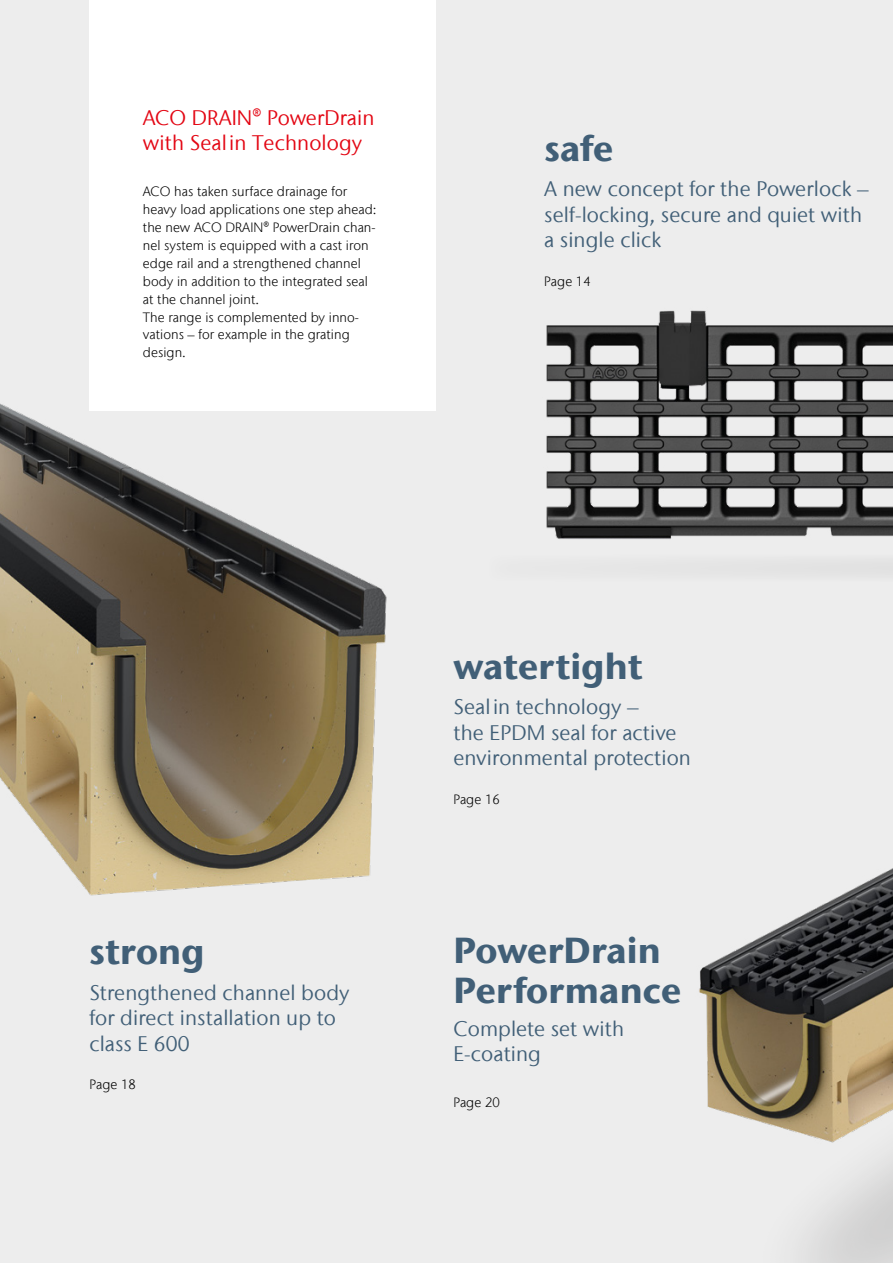
<style>
.page{position:relative;width:893px;height:1263px;background:#ededed}
.page>*{position:absolute;margin:0;border:0;box-sizing:border-box;transform-origin:0 0}
.t1{font:700 36px/39.6px "Stone Sans IIITC Com";letter-spacing:.005em;color:#415f77}
.t2{font:21px/25.2px "Stone Sans IIITC Com";letter-spacing:.005em;color:#415f77}
.t3{font:21px/25.2px "Stone Sans IIITC Com";letter-spacing:.005em;color:#e30613}
.t4{font:300 13.5px/17.9px "Stone Sans IIITC Com";letter-spacing:.005em;color:#000}
</style>
<div class="page">
<img style="left:546px;top:310px;width:347px;height:229px">
<img style="left:699px;top:868px;width:194px;height:277px">
<img style="left:0;top:403px;width:387px;height:493px">
<div style="left:89px;top:0;width:346px;height:411px;background:#fff"></div>
<h2 class="t3" style="left:143px;top:105px;width:233px">ACO DRAIN® PowerDrain with Seal in Technology</h2>
<p class="t4" style="left:143px;top:183px;width:235px">ACO has taken surface drainage for heavy load applications one step ahead: the new ACO DRAIN® PowerDrain chan&shy;nel system is equipped with a cast iron edge rail and a strengthened channel body in addition to the integrated seal at the channel joint.<br>The range is complemented by inno&shy;vations – for example in the grating design.</p>
<h1 class="t1" style="left:544px;top:127px;width:70px">safe</h1>
<h2 class="t2" style="left:544px;top:176px;width:326px">A new concept for the Powerlock – self-locking, secure and quiet with a single click</h2>
<p class="t4" style="left:544px;top:272px;width:48px">Page 14</p>
<h1 class="t1" style="left:89px;top:931px;width:117px">strong</h1>
<h2 class="t2" style="left:89px;top:980px;width:262px">Strengthened channel body for direct installation up to class E 600</h2>
<p class="t4" style="left:89px;top:1076px;width:48px">Page 18</p>
<h1 class="t1" style="left:453px;top:645px;width:191px">watertight</h1>
<h2 class="t2" style="left:453px;top:694px;width:239px">Seal in technology –<br>the EPDM seal for active environmental protection</h2>
<p class="t4" style="left:453px;top:790px;width:48px">Page 16</p>
<h1 class="t1" style="left:453px;top:930px;width:229px">PowerDrain<br>Performance</h1>
<h2 class="t2" style="left:453px;top:1016px;width:172px">Complete set with<br>E-coating</h2>
<p class="t4" style="left:453px;top:1094px;width:48px">Page 20</p>
</div>
